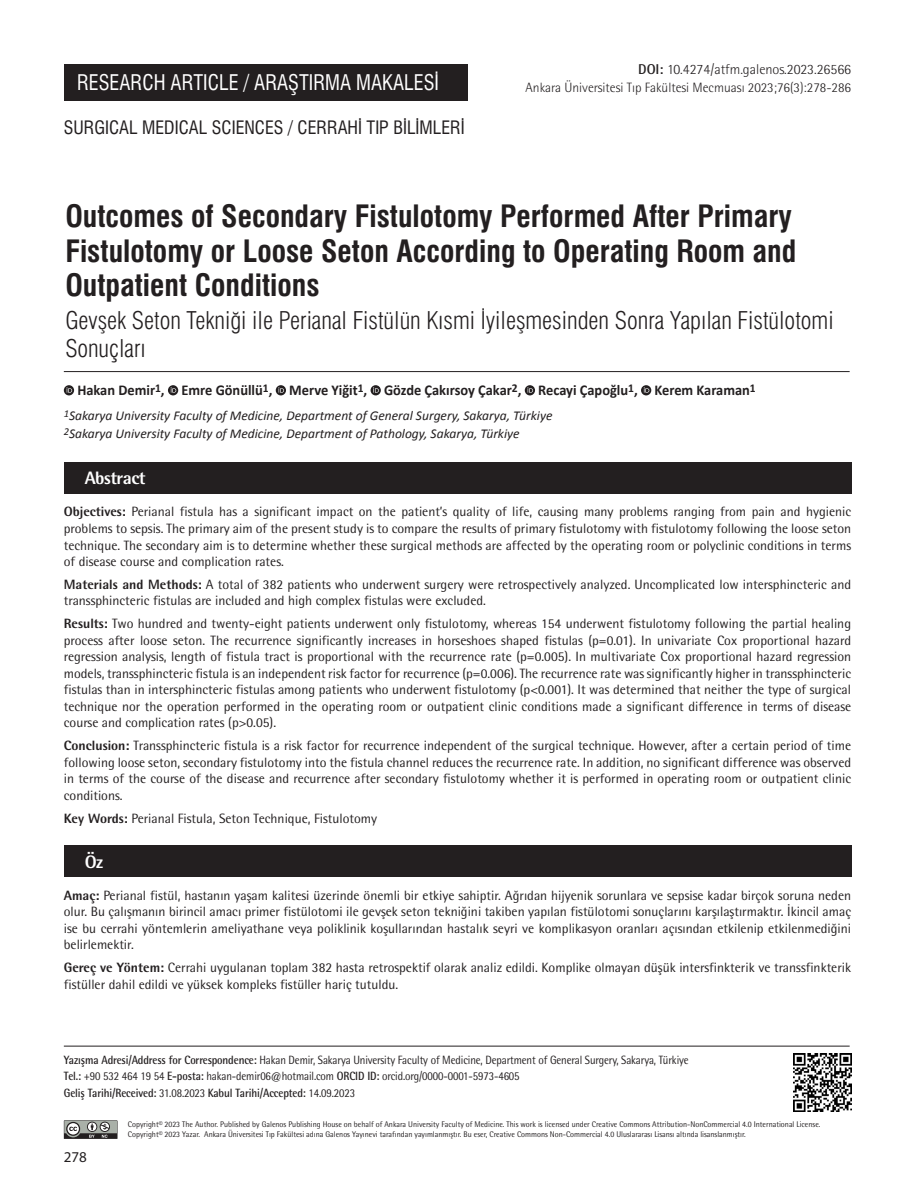
<style>
.page{position:relative;width:915px;height:1191px;background:#fff}
.page>*{position:absolute;margin:0;border:0;box-sizing:border-box;transform-origin:0 0}
._1__BASLIK{font:30px/34.5px "Swiss Condensed Bold Tr";color:#231f20}
._2__BASLIK{font:24px/28.5px "Swiss Condensed Light Tr";color:#231f20}
.t1{font:21px "Swiss Condensed Tr";color:#fff;scale:.96 1}
.ALT_TÜR{font:18px "Swiss Condensed Tr";color:#231f20}
.t2{font:800 18px "Rotis Semi Sans Std";letter-spacing:-.025em;color:#fff}
.YAZARLAR{font:700 15px "Calibri";color:#231f20;scale:.96 1}
.t3{font:15px "Myriad Pro";color:#231f20}
.DOİ{font:300 14.25px "Rotis Semi Sans Std";color:#231f20}
.OZET{font:13.5px/16.5px "Rotis Semi Sans Std";color:#231f20;text-align:justify}
.KURUMLAR{font:italic 13.5px "Calibri";color:#231f20}
.SAYFA_ARA{font:300 13.5px "Rotis Semi Sans Std";color:#231f20}
.t4{font:12px "Rotis Semi Sans Std";letter-spacing:-.01em;color:#231f20;scale:.9 1}
.t5{font:700 12px "Rotis Semi Sans Std";letter-spacing:-.01em;color:#231f20;scale:.9 1}
.t6{font:8.25px/9.9px "Rotis Semi Sans Std";color:#231f20;scale:.95 1}
.s1{font-weight:700}
.s2{font-weight:800}
.s3{font-weight:400}
</style>
<div class="page">
<div style="left:64px;top:64px;width:403px;height:37px;background:#231f20"></div>
<svg style="left:64px;top:1120px;width:53px;height:18px"></svg>
<svg style="left:64px;top:385px;width:10px;height:10px"></svg>
<svg style="left:67px;top:387px;width:5px;height:6px"></svg>
<svg style="left:168px;top:385px;width:10px;height:10px"></svg>
<svg style="left:171px;top:387px;width:5px;height:6px"></svg>
<div style="left:276px;top:385px;width:10px;height:10px;background:#231f20;border-radius:50%"></div>
<svg style="left:278px;top:387px;width:6px;height:6px"></svg>
<svg style="left:370px;top:385px;width:10px;height:10px"></svg>
<svg style="left:373px;top:387px;width:6px;height:6px"></svg>
<svg style="left:524px;top:385px;width:11px;height:10px"></svg>
<svg style="left:527px;top:387px;width:6px;height:6px"></svg>
<svg style="left:640px;top:385px;width:11px;height:10px"></svg>
<svg style="left:643px;top:387px;width:6px;height:6px"></svg>
<hr style="left:64px;top:371px;width:785px;height:1px;background:#231f20">
<div style="left:64px;top:462px;width:786px;height:31px;background:#231f20"></div>
<div style="left:64px;top:845px;width:786px;height:32px;background:#231f20"></div>
<hr style="left:64px;top:1045px;width:785px;height:1px;background:#231f20">
<img style="left:793px;top:1053px;width:57px;height:58px">
<h3 class="t1" style="left:77px;top:70px;width:378px">RESEARCH ARTICLE / ARAŞTIRMA MAKALESİ</h3>
<p class="ALT_TÜR" style="left:64px;top:117px;width:402px">SURGICAL MEDICAL SCIENCES / CERRAHİ TIP BİLİMLERİ</p>
<p class="DOİ" style="left:638px;top:61px;width:214px"><span class="s1">DOI:</span> 10.4274/atfm.galenos.2023.26566</p>
<p class="SAYFA_ARA" style="left:525px;top:79px;width:327px">Ankara Üniversitesi Tıp Fakültesi Mecmuası 2023;76(3):278-286</p>
<p class="_1__BASLIK" style="left:65px;top:199px;width:732px">Outcomes of Secondary Fistulotomy Performed After Primary<br>Fistulotomy or Loose Seton According to Operating Room and<br>Outpatient Conditions</p>
<p class="_2__BASLIK" style="left:65px;top:306px;width:769px">Gevşek Seton Tekniği ile Perianal Fistülün Kısmi İyileşmesinden Sonra Yapılan Fistülotomi<br>Sonuçları</p>
<p class="YAZARLAR" style="left:77px;top:380px;width:708px">Hakan Demir<sup>1</sup>, Emre Gönüllü<sup>1</sup>, Merve Yiğit<sup>1</sup>, Gözde Çakırsoy Çakar<sup>2</sup>, Recayi Çapoğlu<sup>1</sup>, Kerem Karaman<sup>1</sup></p>
<p class="KURUMLAR" style="left:64px;top:406px;width:490px"><sup>1</sup>Sakarya University Faculty of Medicine, Department of General Surgery, Sakarya, Türkiye</p>
<p class="KURUMLAR" style="left:64px;top:424px;width:457px"><sup>2</sup>Sakarya University Faculty of Medicine, Department of Pathology, Sakarya, Türkiye</p>
<p class="t2" style="left:85px;top:466px;width:62px">Abstract</p>
<p class="OZET" style="left:64px;top:503px;width:788px"><span class="s2">Objectives:</span> Perianal fistula has a significant impact on the patient’s quality of life, causing many problems ranging from pain and hygienic problems to sepsis. The primary aim of the present study is to compare the results of primary fistulotomy with fistulotomy following the loose seton technique. The secondary aim is to determine whether these surgical methods are affected by the operating room or polyclinic conditions in terms of disease course and complication rates.</p>
<p class="OZET" style="left:64px;top:576px;width:788px"><span class="s2">Materials and Methods:</span> A total of 382 patients who underwent surgery were retrospectively analyzed. Uncomplicated low intersphincteric and transsphincteric fistulas are included and high complex fistulas were excluded.</p>
<p class="OZET" style="left:64px;top:615px;width:788px"><span class="s2">Results:</span> Two hundred and twenty-eight patients underwent only fistulotomy, whereas 154 underwent fistulotomy following the partial healing process after loose seton. The recurrence significantly increases in horseshoes shaped fistulas (p=0.01). In univariate Cox proportional hazard regression analysis, length of fistula tract is proportional with the recurrence rate (p=0.005). In multivariate Cox proportional hazard regression models, transsphincteric fistula is an independent risk factor for recurrence (p=0.006). The recurrence rate was significantly higher in transsphincteric fistulas than in intersphincteric fistulas among patients who underwent fistulotomy (p&lt;0.001). It was determined that neither the type of surgical technique nor the operation performed in the operating room or outpatient clinic conditions made a significant difference in terms of disease course and complication rates (p&gt;0.05).</p>
<p class="OZET" style="left:64px;top:737px;width:788px"><span class="s2">Conclusion:</span> Transsphincteric fistula is a risk factor for recurrence independent of the surgical technique. However, after a certain period of time following loose seton, secondary fistulotomy into the fistula channel reduces the recurrence rate. In addition, no significant difference was observed in terms of the course of the disease and recurrence after secondary fistulotomy whether it is performed in operating room or outpatient clinic conditions.</p>
<p class="OZET" style="left:64px;top:809px;width:315px"><span class="s2">Key Words:</span> Perianal Fistula, Seton Technique, Fistulotomy</p>
<p class="t2" style="left:85px;top:850px;width:20px">Öz</p>
<p class="OZET" style="left:64px;top:887px;width:788px"><span class="s2">Amaç:</span> Perianal fistül, hastanın yaşam kalitesi üzerinde önemli bir etkiye sahiptir. Ağrıdan hijyenik sorunlara ve sepsise kadar birçok soruna neden olur. Bu çalışmanın birincil amacı primer fistülotomi ile gevşek seton tekniğini takiben yapılan fistülotomi sonuçlarını karşılaştırmaktır. İkincil amaç ise bu cerrahi yöntemlerin ameliyathane veya poliklinik koşullarından hastalık seyri ve komplikasyon oranları açısından etkilenip etkilenmediğini belirlemektir.</p>
<p class="OZET" style="left:64px;top:959px;width:788px"><span class="s2">Gereç ve Yöntem:</span> Cerrahi uygulanan toplam 382 hasta retrospektif olarak analiz edildi. Komplike olmayan düşük intersfinkterik ve transsfinkterik fistüller dahil edildi ve yüksek kompleks fistüller hariç tutuldu.</p>
<p class="t4" style="left:64px;top:1052px;width:695px"><span class="s1">Yazışma Adresi/Address for Correspondence:</span> Hakan Demir, Sakarya University Faculty of Medicine, Department of General Surgery, Sakarya, Türkiye</p>
<p class="t4" style="left:64px;top:1069px;width:508px"><span class="s1">Tel.:</span> +90 532 464 19 54 <span class="s1">E-posta:</span> hakan-demir06@hotmail.com <span class="s1">ORCID ID:</span> orcid.org/0000-0001-5973-4605</p>
<p class="t5" style="left:64px;top:1085px;width:325px">Geliş Tarihi/Received: <span class="s3">31.08.2023</span> Kabul Tarihi/Accepted: <span class="s3">14.09.2023</span></p>
<p class="t3" style="left:64px;top:1147px;width:25px">278</p>
<p class="t6" style="left:128px;top:1119px;width:730px">Copyright© 2023 The Author. Published by Galenos Publishing House on behalf of Ankara University Faculty of Medicine. This work is licensed under Creative Commons Attribution-NonCommercial 4.0 International License.<br>Copyright© 2023 Yazar. Ankara Üniversitesi Tıp Fakültesi adına Galenos Yayınevi tarafından yayımlanmıştır. Bu eser, Creative Commons Non-Commercial 4.0 Uluslararası Lisansı altında lisanslanmıştır.</p>
</div>
